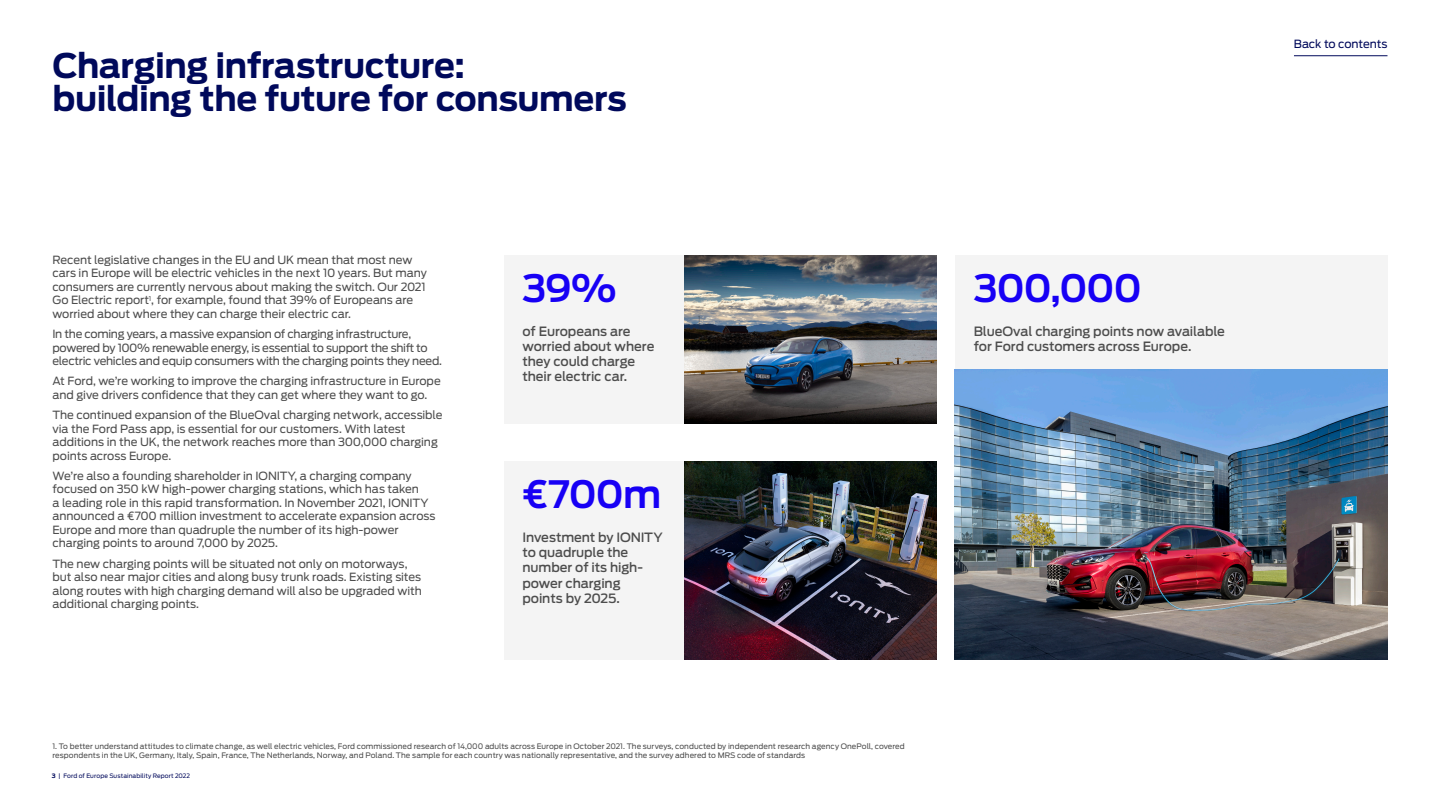
<style>
.page{position:relative;width:1440px;height:810px;background:#fff}
.page>*{position:absolute;margin:0;border:0;box-sizing:border-box;transform-origin:0 0}
.Infographic___Pull_O{font:600 37.5px "Ford Antenna";letter-spacing:-.035em;color:#1700f4}
.Page_Header{font:700 33.75px/33.8px "Ford Antenna";letter-spacing:-.015em;color:#00095b}
.Infographic___Body_C{font:500 12.75px/15.3px "Ford Antenna";letter-spacing:-.01em;color:#4d4d4d}
.Body_Copy{font:11.25px/13.5px "Ford Antenna";letter-spacing:-.01em;color:#4d4d4d}
.t1{font:11.25px "Ford Antenna";letter-spacing:-.01em;color:#00095b}
.Legals{font:7.5px/9px "Ford Antenna";letter-spacing:.005em;color:#4d4d4d}
.t2{font:6px "Ford Antenna";letter-spacing:.01em;color:#00095b}
.s1{font-weight:700}
</style>
<div class="page">
<div style="left:504px;top:255px;width:432px;height:169px;background:#f4f4f4"></div>
<img style="left:684px;top:255px;width:252px;height:169px">
<div style="left:504px;top:461px;width:432px;height:199px;background:#f4f4f4"></div>
<img style="left:684px;top:461px;width:252px;height:199px">
<div style="left:955px;top:255px;width:433px;height:405px;background:#f4f4f4"></div>
<img style="left:955px;top:370px;width:433px;height:290px">
<hr style="left:1294px;top:56px;width:93px;height:1px;background:#00095b">
<p class="Page_Header" style="left:52px;top:45px;width:576px">Charging infrastructure:<br>building the future for consumers</p>
<p class="Body_Copy" style="left:52px;top:252px;width:376px">Recent legislative changes in the EU and UK mean that most new cars in Europe will be electric vehicles in the next 10 years. But many consumers are currently nervous about making the switch. Our 2021<br>Go Electric report<sup>1</sup>, for example, found that 39% of Europeans are worried about where they can charge their electric car.</p>
<p class="Body_Copy" style="left:52px;top:326px;width:391px">In the coming years, a massive expansion of charging infrastructure, powered by 100% renewable energy, is essential to support the shift to electric vehicles and equip consumers with the charging points they need.</p>
<p class="Body_Copy" style="left:52px;top:373px;width:390px">At Ford, we’re working to improve the charging infrastructure in Europe and give drivers confidence that they can get where they want to go.</p>
<p class="Body_Copy" style="left:52px;top:407px;width:392px">The continued expansion of the BlueOval charging network, accessible via the Ford Pass app, is essential for our customers. With latest additions in the UK, the network reaches more than 300,000 charging points across Europe.</p>
<p class="Body_Copy" style="left:52px;top:468px;width:385px">We’re also a founding shareholder in IONITY, a charging company focused on 350 kW high-power charging stations, which has taken<br>a leading role in this rapid transformation. In November 2021, IONITY announced a €700 million investment to accelerate expansion across Europe and more than quadruple the number of its high-power charging points to around 7,000 by 2025.</p>
<p class="Body_Copy" style="left:52px;top:556px;width:371px">The new charging points will be situated not only on motorways, but also near major cities and along busy trunk roads. Existing sites along routes with high charging demand will also be upgraded with additional charging points.</p>
<p class="Infographic___Pull_O" style="left:522px;top:255px;width:96px">39%</p>
<p class="Infographic___Body_C" style="left:522px;top:322px;width:133px">of Europeans are worried about where they could charge their electric car.</p>
<p class="Infographic___Pull_O" style="left:522px;top:461px;width:141px">€700m</p>
<p class="Infographic___Body_C" style="left:522px;top:528px;width:142px">Investment by IONITY to quadruple the number of its high&shy;power charging points by 2025.</p>
<p class="Legals" style="left:52px;top:740px;width:854px">1. To better understand attitudes to climate change, as well electric vehicles, Ford commissioned research of 14,000 adults across Europe in October 2021. The surveys, conducted by independent research agency OnePoll, covered respondents in the UK, Germany, Italy, Spain, France, The Netherlands, Norway, and Poland. The sample for each country was nationally representative, and the survey adhered to MRS code of standards</p>
<p class="t2" style="left:52px;top:770px;width:140px"><span class="s1">3</span> | Ford of Europe Sustainability Report 2022</p>
<p class="Infographic___Pull_O" style="left:974px;top:255px;width:170px">300,000</p>
<p class="Infographic___Body_C" style="left:974px;top:322px;width:253px">BlueOval charging points now available for Ford customers across Europe.</p>
<p class="t1" style="left:1294px;top:34px;width:95px">Back to contents</p>
</div>
